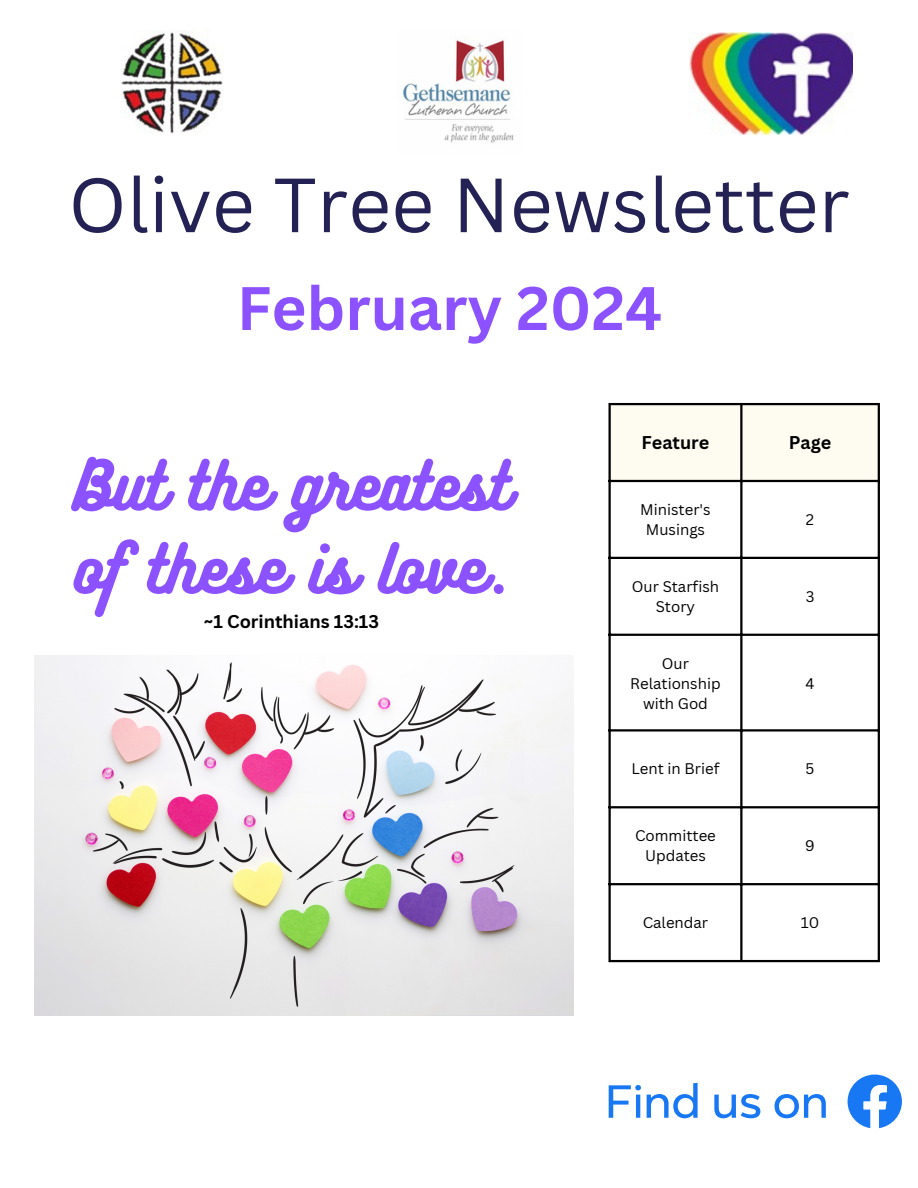
<style>
.page{position:relative;width:918px;height:1188px;background:#fff}
.page>*{position:absolute;margin:0;border:0;box-sizing:border-box;transform-origin:0 0}
.t1{font:75px "Canva Sans";color:#242254}
.t2{font:60px/83.2px "Bukhari Script";color:#8c52ff}
.t3{font:700 60px "Canva Sans";color:#8c52ff}
.t4{font:700 18px "Canva Sans";color:#000}
.t5{font:15px/20.2px "Canva Sans";color:#000;text-align:center}
</style>
<div class="page">
<img style="left:121px;top:32px;width:103px;height:102px">
<img style="left:402px;top:38px;width:112px;height:105px">
<img style="left:689px;top:33px;width:163px;height:102px">
<svg style="left:848px;top:1075px;width:54px;height:54px"></svg>
<svg style="left:609px;top:1085px;width:32px;height:33px"></svg>
<svg style="left:647px;top:1083px;width:51px;height:35px"></svg>
<svg style="left:714px;top:1094px;width:46px;height:24px"></svg>
<svg style="left:775px;top:1094px;width:51px;height:24px"></svg>
<div style="left:611px;top:405px;width:267px;height:75px;background:#fefbf0"></div>
<hr style="left:608px;top:405px;width:3px;height:555px;background:#000">
<hr style="left:740px;top:405px;width:2px;height:555px;background:#000">
<hr style="left:878px;top:405px;width:2px;height:555px;background:#000">
<hr style="left:608px;top:403px;width:272px;height:2px;background:#000">
<hr style="left:608px;top:480px;width:272px;height:2px;background:#000">
<hr style="left:608px;top:557px;width:272px;height:2px;background:#000">
<hr style="left:608px;top:634px;width:272px;height:2px;background:#000">
<hr style="left:608px;top:729px;width:272px;height:3px;background:#000">
<hr style="left:608px;top:806px;width:272px;height:2px;background:#000">
<hr style="left:608px;top:883px;width:272px;height:2px;background:#000">
<hr style="left:608px;top:960px;width:272px;height:2px;background:#000">
<img style="left:34px;top:655px;width:539px;height:360px">
<p class="t1" style="left:68px;top:152px;width:783px">Olive Tree Newsletter</p>
<p class="t3" style="left:237px;top:266px;width:427px">February 2024</p>
<p class="t2" style="left:74px;top:441px;width:437px">But the greatest of these is love.</p>
<p class="t4" style="left:204px;top:608px;width:177px">~1 Corinthians 13:13</p>
<h1 class="t4" style="left:641px;top:430px;width:69px">Feature</h1>
<h2 class="t4" style="left:789px;top:430px;width:44px">Page</h2>
<p class="t5" style="left:640px;top:499px;width:72px">Minister's<br>Musings</p>
<p class="t5" style="left:806px;top:509px;width:10px">2</p>
<p class="t5" style="left:632px;top:576px;width:89px">Our Starfish<br>Story</p>
<p class="t5" style="left:806px;top:586px;width:10px">3</p>
<p class="t5" style="left:630px;top:653px;width:92px">Our<br>Relationship with God</p>
<p class="t5" style="left:806px;top:673px;width:11px">4</p>
<p class="t5" style="left:631px;top:758px;width:90px">Lent in Brief</p>
<p class="t5" style="left:806px;top:758px;width:10px">5</p>
<p class="t5" style="left:635px;top:825px;width:82px">Committee<br>Updates</p>
<p class="t5" style="left:805px;top:835px;width:11px">9</p>
<p class="t5" style="left:643px;top:912px;width:67px">Calendar</p>
<p class="t5" style="left:801px;top:912px;width:20px">10</p>
</div>
